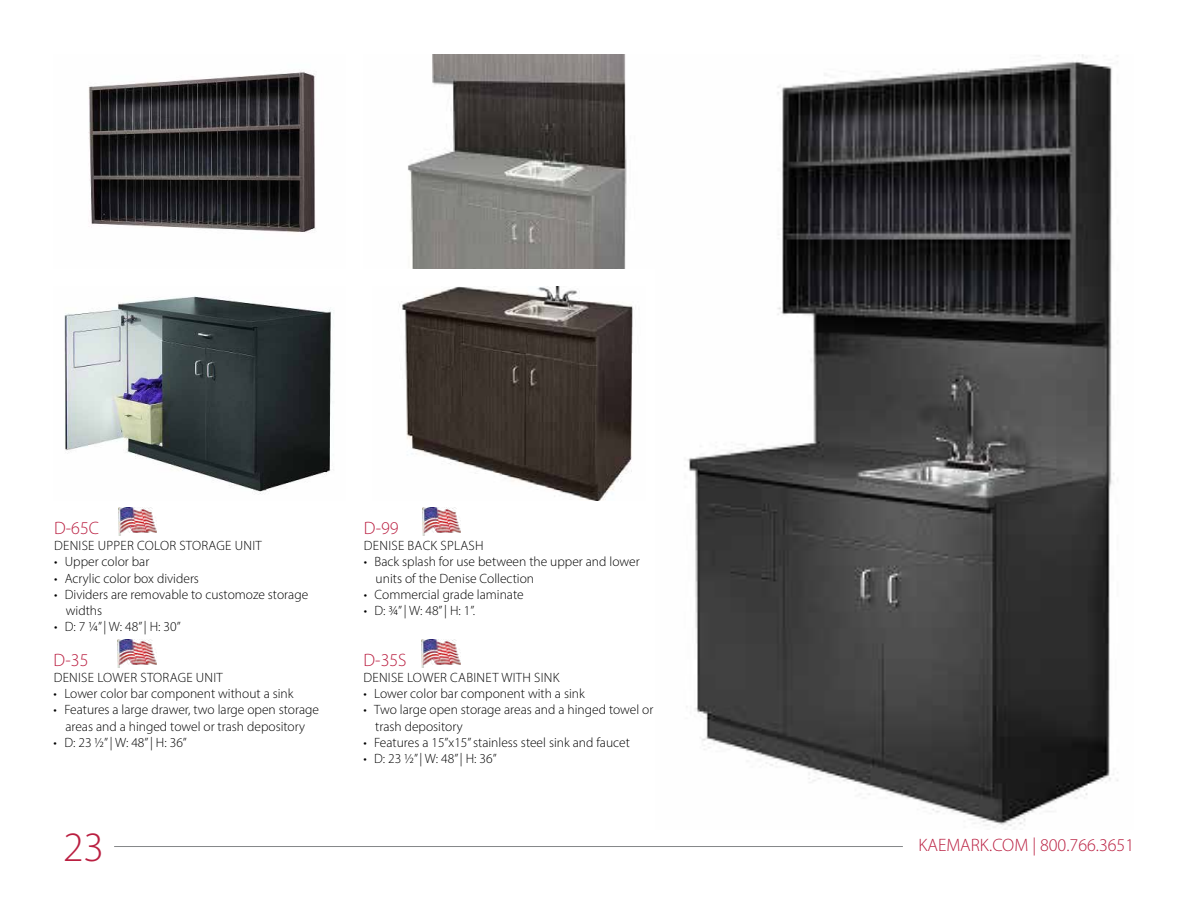
<style>
.page{position:relative;width:1188px;height:918px;background:#fff}
.page>*{position:absolute;margin:0;border:0;box-sizing:border-box;transform-origin:0 0}
.t1{font:300 42px "Myriad Pro";color:#ba1f41}
.t2{font:300 18px "Myriad Pro";color:#ba1f41}
.t3{font:300 13.5px/16.2px "Myriad Pro";color:#000}
.t4{font:300 13.5px "Myriad Pro";letter-spacing:.02em;color:#000}
</style>
<div class="page">
<img style="left:687px;top:54px;width:431px;height:775px">
<img style="left:88px;top:71px;width:228px;height:162px">
<img style="left:408px;top:54px;width:219px;height:214px">
<img style="left:64px;top:296px;width:270px;height:198px">
<img style="left:399px;top:286px;width:234px;height:214px">
<img style="left:118px;top:639px;width:38px;height:28px">
<img style="left:422px;top:639px;width:38px;height:28px">
<img style="left:422px;top:507px;width:39px;height:28px">
<img style="left:118px;top:507px;width:39px;height:28px">
<hr style="left:114px;top:846px;width:789px;height:1px;background:#848688">
<h2 class="t2" style="left:54px;top:517px;width:47px">D-65C</h2>
<p class="t4" style="left:54px;top:538px;width:209px">DENISE UPPER COLOR STORAGE UNIT</p>
<p class="t3" style="left:54px;top:554px;width:97px">• Upper color bar</p>
<p class="t3" style="left:54px;top:570px;width:147px">• Acrylic color box dividers</p>
<p class="t3" style="left:66px;top:586px;width:244px;text-indent:-12px">• Dividers are removable to customoze storage widths</p>
<p class="t3" style="left:54px;top:618px;width:128px">• D: 7 1/4” | W: 48” | H: 30”</p>
<h2 class="t2" style="left:54px;top:649px;width:36px">D-35</h2>
<p class="t4" style="left:54px;top:669px;width:171px">DENISE LOWER STORAGE UNIT</p>
<p class="t3" style="left:54px;top:686px;width:241px">• Lower color bar component without a sink</p>
<p class="t3" style="left:54px;top:702px;width:267px;text-align:center">• Features a large drawer, two large open storage areas and a hinged towel or trash depository</p>
<p class="t3" style="left:54px;top:734px;width:135px">• D: 23 1/2” | W: 48” | H: 36”</p>
<h2 class="t2" style="left:364px;top:517px;width:36px">D-99</h2>
<p class="t4" style="left:364px;top:538px;width:121px">DENISE BACK SPLASH</p>
<p class="t3" style="left:376px;top:554px;width:266px;text-indent:-12px">• Back splash for use between the upper and lower units of the Denise Collection</p>
<p class="t3" style="left:364px;top:586px;width:161px">• Commercial grade laminate</p>
<p class="t3" style="left:364px;top:602px;width:113px">• D: 3/4” | W: 48” | H: 1”.</p>
<h2 class="t2" style="left:363px;top:649px;width:45px">D-35S</h2>
<p class="t4" style="left:364px;top:669px;width:197px">DENISE LOWER CABINET WITH SINK</p>
<p class="t3" style="left:363px;top:686px;width:223px">• Lower color bar component with a sink</p>
<p class="t3" style="left:375px;top:702px;width:280px;text-indent:-12px">• Two large open storage areas and a hinged towel or trash depository</p>
<p class="t3" style="left:363px;top:734px;width:268px">• Features a 15”x15” stainless steel sink and faucet</p>
<p class="t3" style="left:363px;top:750px;width:135px">• D: 23 1/2” | W: 48” | H: 36”</p>
<h1 class="t1" style="left:63px;top:821px;width:42px">23</h1>
<h2 class="t2" style="left:918px;top:834px;width:217px">KAEMARK.COM | 800.766.3651</h2>
</div>
